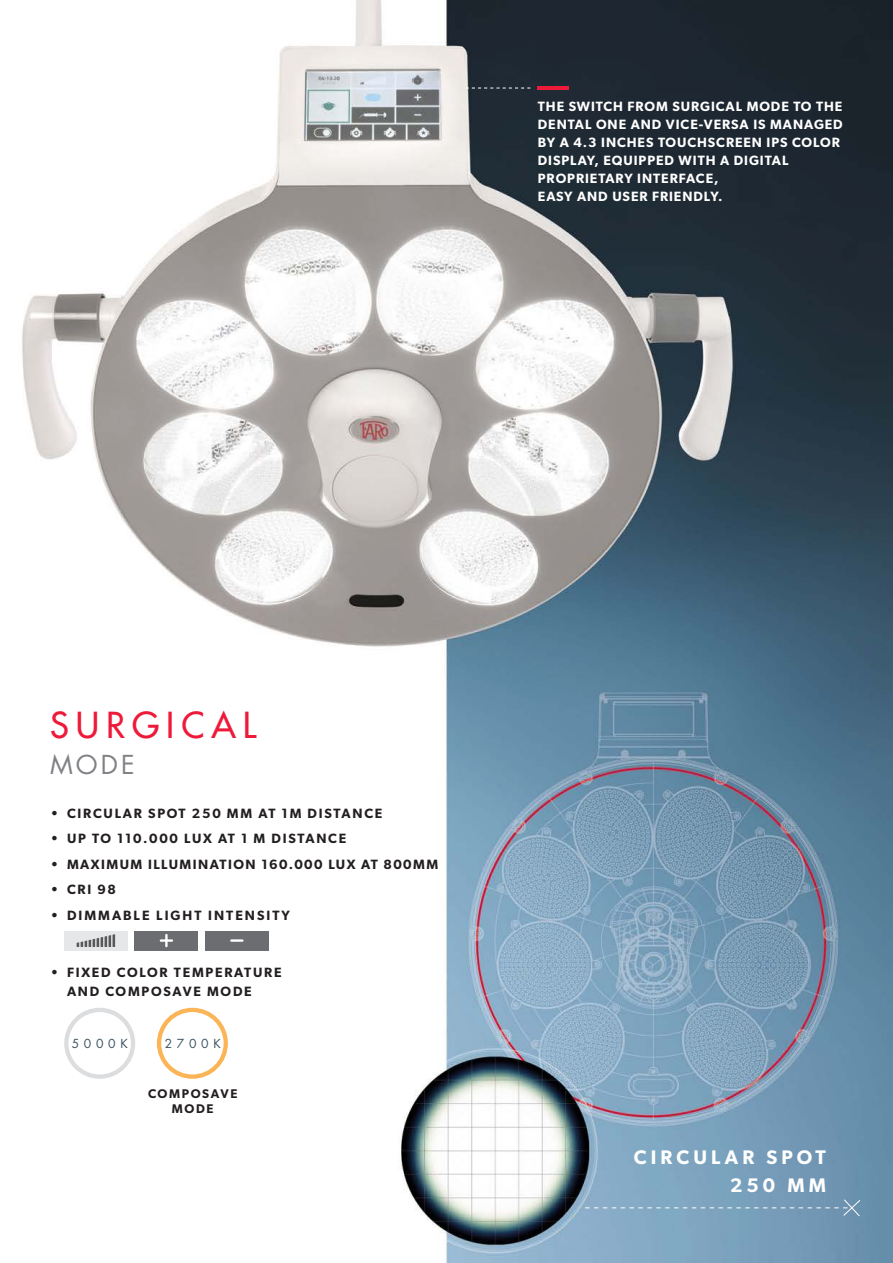
<style>
.page{position:relative;width:893px;height:1263px;background:#fff}
.page>*{position:absolute;margin:0;border:0;box-sizing:border-box;transform-origin:0 0}
.t1{font:500 34.95px "Futura Std";letter-spacing:.2em;color:#ed1a3a}
.t2{font:25.35px "Futura Std";color:#808285}
.t3{font:600 19.65px "Gibson";letter-spacing:.21em;color:#fff}
.t4{font:600 13.5px/18px "Gibson";letter-spacing:.07em;color:#fff}
.t5{font:600 13.5px "Gibson";letter-spacing:.13em;color:#231f20}
.t6{font:600 13.5px "Gibson";letter-spacing:.11em;color:#231f20}
.t7{font:600 13.5px "Gibson";letter-spacing:.15em;color:#231f20}
.t8{font:600 12.6px "Gibson";letter-spacing:.125em;color:#231f20}
.t9{font:12.15px "Futura Std";letter-spacing:.39em;color:#3c5461}
</style>
<div class="page">
<img style="left:22px;top:0;width:871px;height:1263px">
<div style="left:64px;top:931px;width:64px;height:19px;background:#e6e7e9"></div>
<svg style="left:77px;top:934px;width:38px;height:13px"></svg>
<div style="left:135px;top:931px;width:63px;height:19px;background:#6c6d70"></div>
<div style="left:205px;top:931px;width:64px;height:19px;background:#6c6d70"></div>
<svg style="left:161px;top:935px;width:11px;height:11px"></svg>
<svg style="left:231px;top:939px;width:11px;height:3px"></svg>
<hr style="left:538px;top:86px;width:31px;height:4px;background:#ed1a3a">
<svg style="left:466px;top:88px;width:64px;height:1px"></svg>
<div style="left:64px;top:1008px;width:71px;height:71px;border:4px solid #dcdddf;border-radius:50%"></div>
<div style="left:157px;top:1008px;width:71px;height:71px;border:4px solid #fbb557;border-radius:50%"></div>
<svg style="left:585px;top:1199px;width:276px;height:18px;background:#80a4bf"></svg>
<p class="t4" style="left:538px;top:97px;width:306px">THE SWITCH FROM SURGICAL MODE TO THE DENTAL ONE AND VICE-VERSA IS MANAGED BY A 4.3 INCHES TOUCHSCREEN IPS COLOR DISPLAY, EQUIPPED WITH A DIGITAL PROPRIETARY INTERFACE,</p>
<p class="t4" style="left:538px;top:187px;width:186px">EASY AND USER FRIENDLY.</p>
<p class="t1" style="left:50px;top:703px;width:208px">SURGICAL</p>
<p class="t2" style="left:50px;top:748px;width:86px">MODE</p>
<p class="t5" style="left:51px;top:805px;width:333px">• CIRCULAR SPOT 250 MM AT 1M DISTANCE</p>
<p class="t5" style="left:51px;top:831px;width:297px">• UP TO 110.000 LUX AT 1 M DISTANCE</p>
<p class="t6" style="left:51px;top:856px;width:389px">• MAXIMUM ILLUMINATION 160.000 LUX AT 800MM</p>
<p class="t5" style="left:51px;top:882px;width:67px">• CRI 98</p>
<p class="t7" style="left:51px;top:907px;width:241px">• DIMMABLE LIGHT INTENSITY</p>
<p class="t5" style="left:51px;top:964px;width:232px">• FIXED COLOR TEMPERATURE</p>
<p class="t5" style="left:67px;top:984px;width:186px">AND COMPOSAVE MODE</p>
<p class="t9" style="left:72px;top:1036px;width:58px">5000K</p>
<p class="t9" style="left:165px;top:1036px;width:58px">2700K</p>
<p class="t8" style="left:148px;top:1086px;width:91px">COMPOSAVE</p>
<p class="t8" style="left:172px;top:1101px;width:43px">MODE</p>
<p class="t3" style="left:634px;top:1145px;width:194px">CIRCULAR SPOT</p>
<p class="t3" style="left:730px;top:1174px;width:98px">250 MM</p>
</div>
